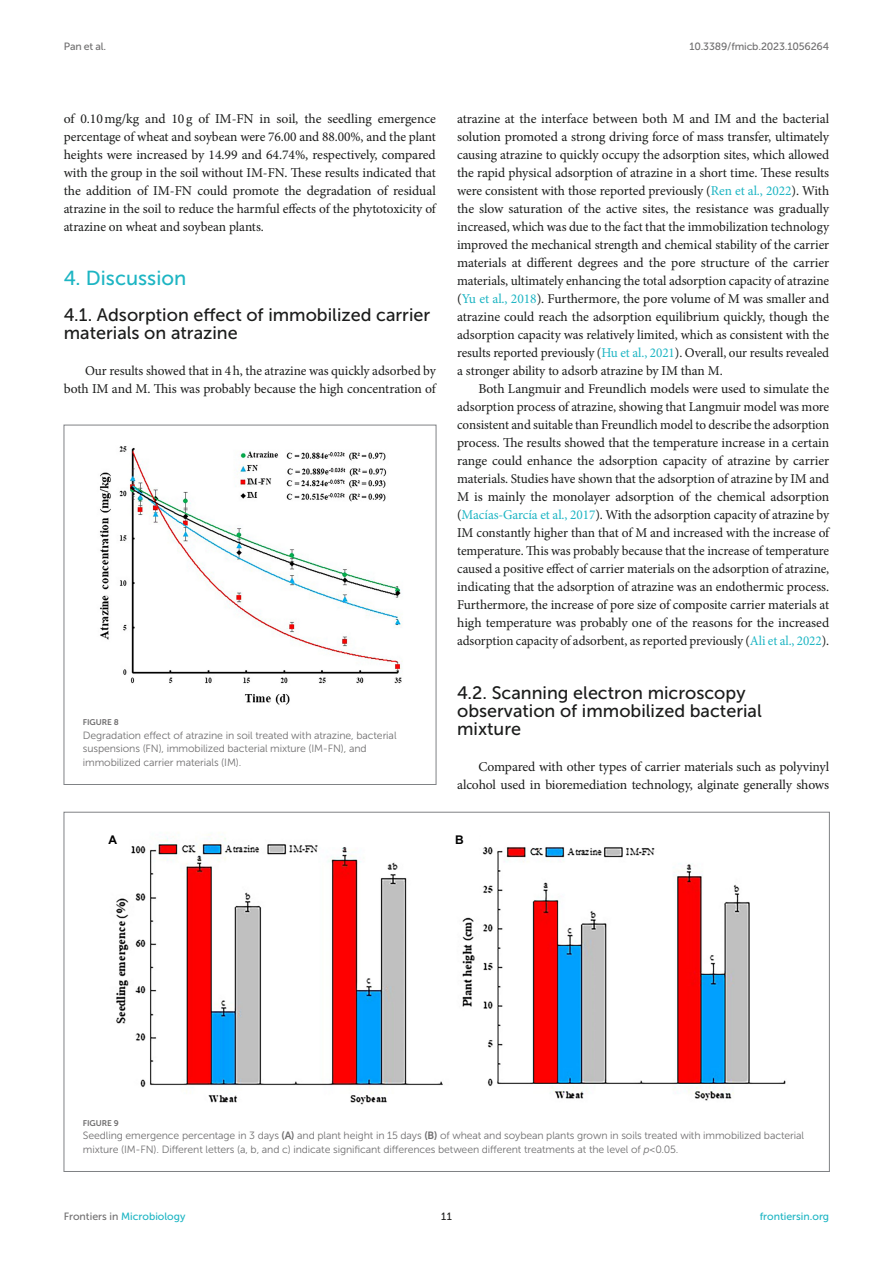
<style>
.page{position:relative;width:893px;height:1263px;background:#fff}
.page>*{position:absolute;margin:0;border:0;box-sizing:border-box;transform-origin:0 0}
.HEAD_1{font:20.25px "Museo Sans 500";color:#1db5c3}
.HEAD_2{font:18px/18px "Museo Sans 500";color:#1b1c1b}
.HEAD_2_after_HEAD_1{font:18px/18px "Museo Sans 500";color:#1b1c1b}
.TEXT_FLUSH{font:13.5px/18px "Minion Pro";letter-spacing:-.01em;color:#1b1c1b;text-align:justify}
.TEXT{font:13.5px/18px "Minion Pro";letter-spacing:-.005em;color:#1b1c1b;text-align:justify}
.t1{font:700 12px "Arial";color:#000}
.FIG_LEG{font:10.5px/13.5px "Museo Sans 300";letter-spacing:-.01em;color:#706f70}
.t2{font:10.5px "Museo Sans 500";color:#1db5c3}
.t3{font:10.5px "Museo Sans 500";letter-spacing:-.015em;color:#706f70}
.t4{font:10.5px "Museo Sans 500";color:#1b1c1b}
.FIG_HD{font:8.25px "Museo Sans 700";letter-spacing:-.01em;color:#706f70}
.s1{color:#1db5c3}
.s2{font-family:"Museo Sans 700"}
.s3{font-style:italic}
.s4{color:#706f70}
</style>
<div class="page">
<img style="left:100px;top:446px;width:303px;height:259px">
<div style="left:64px;top:425px;width:372px;height:360px;border:1px solid #808285"></div>
<img style="left:116px;top:834px;width:670px;height:271px">
<p class="t3" style="left:64px;top:41px;width:44px">Pan et al.</p>
<p class="t3" style="left:689px;top:41px;width:141px">10.3389/fmicb.2023.1056264</p>
<p class="TEXT_FLUSH" style="left:64px;top:110px;width:374px">of 0.10mg/kg and 10g of IM-FN in soil, the seedling emergence percentage of wheat and soybean were 76.00 and 88.00%, and the plant heights were increased by 14.99 and 64.74%, respectively, compared with the group in the soil without IM-FN. These results indicated that the addition of IM-FN could promote the degradation of residual atrazine in the soil to reduce the harmful effects of the phytotoxicity of atrazine on wheat and soybean plants.</p>
<p class="HEAD_1" style="left:64px;top:267px;width:124px">4. Discussion</p>
<p class="HEAD_2_after_HEAD_1" style="left:64px;top:306px;width:368px">4.1. Adsorption effect of immobilized carrier materials on atrazine</p>
<p class="TEXT_FLUSH" style="left:64px;top:362px;width:374px;text-align:right">Our results showed that in 4h, the atrazine was quickly adsorbed by both IM and M. This was probably because the high concentration of</p>
<p class="FIG_HD" style="left:83px;top:718px;width:37px">FIGURE 8</p>
<p class="FIG_LEG" style="left:83px;top:728px;width:315px">Degradation effect of atrazine in soil treated with atrazine, bacterial suspensions (FN), immobilized bacterial mixture (IM-FN), and immobilized carrier materials (IM).</p>
<p class="TEXT_FLUSH" style="left:457px;top:110px;width:374px">atrazine at the interface between both M and IM and the bacterial solution promoted a strong driving force of mass transfer, ultimately causing atrazine to quickly occupy the adsorption sites, which allowed the rapid physical adsorption of atrazine in a short time. These results were consistent with those reported previously (<span class="s1">Ren et al., 2022</span>). With the slow saturation of the active sites, the resistance was gradually increased, which was due to the fact that the immobilization technology improved the mechanical strength and chemical stability of the carrier materials at different degrees and the pore structure of the carrier materials, ultimately enhancing the total adsorption capacity of atrazine (<span class="s1">Yu et al., 2018</span>). Furthermore, the pore volume of M was smaller and atrazine could reach the adsorption equilibrium quickly, though the adsorption capacity was relatively limited, which as consistent with the results reported previously (<span class="s1">Hu et al., 2021</span>). Overall, our results revealed a stronger ability to adsorb atrazine by IM than M.</p>
<p class="TEXT" style="left:457px;top:380px;width:374px;text-indent:21px">Both Langmuir and Freundlich models were used to simulate the adsorption process of atrazine, showing that Langmuir model was more consistent and suitable than Freundlich model to describe the adsorption process. The results showed that the temperature increase in a certain range could enhance the adsorption capacity of atrazine by carrier materials. Studies have shown that the adsorption of atrazine by IM and M is mainly the monolayer adsorption of the chemical adsorption (<span class="s1">Macías-García et al., 2017</span>). With the adsorption capacity of atrazine by IM constantly higher than that of M and increased with the increase of temperature. This was probably because that the increase of temperature caused a positive effect of carrier materials on the adsorption of atrazine, indicating that the adsorption of atrazine was an endothermic process.<br>Furthermore, the increase of pore size of composite carrier materials at high temperature was probably one of the reasons for the increased adsorption capacity of adsorbent, as reported previously (<span class="s1">Ali et al., 2022</span>).</p>
<p class="HEAD_2" style="left:457px;top:684px;width:306px">4.2. Scanning electron microscopy observation of immobilized bacterial mixture</p>
<p class="TEXT_FLUSH" style="left:457px;top:758px;width:374px;text-align:right">Compared with other types of carrier materials such as polyvinyl alcohol used in bioremediation technology, alginate generally shows</p>
<p class="t1" style="left:109px;top:831px;width:10px">A</p>
<p class="t1" style="left:455px;top:831px;width:10px">B</p>
<p class="FIG_HD" style="left:83px;top:1118px;width:37px">FIGURE 9</p>
<p class="FIG_LEG" style="left:83px;top:1129px;width:723px">Seedling emergence percentage in 3 days <span class="s2">(A)</span> and plant height in 15 days <span class="s2">(B)</span> of wheat and soybean plants grown in soils treated with immobilized bacterial mixture (IM-FN). Different letters (a, b, and c) indicate significant differences between different treatments at the level of <span class="s3">p</span> &lt; 0.05.</p>
<p class="t2" style="left:64px;top:1211px;width:123px"><span class="s4">Frontiers in</span> Microbiology</p>
<p class="t4" style="left:441px;top:1211px;width:12px">11</p>
<p class="t2" style="left:760px;top:1211px;width:71px">frontiersin.org</p>
</div>
